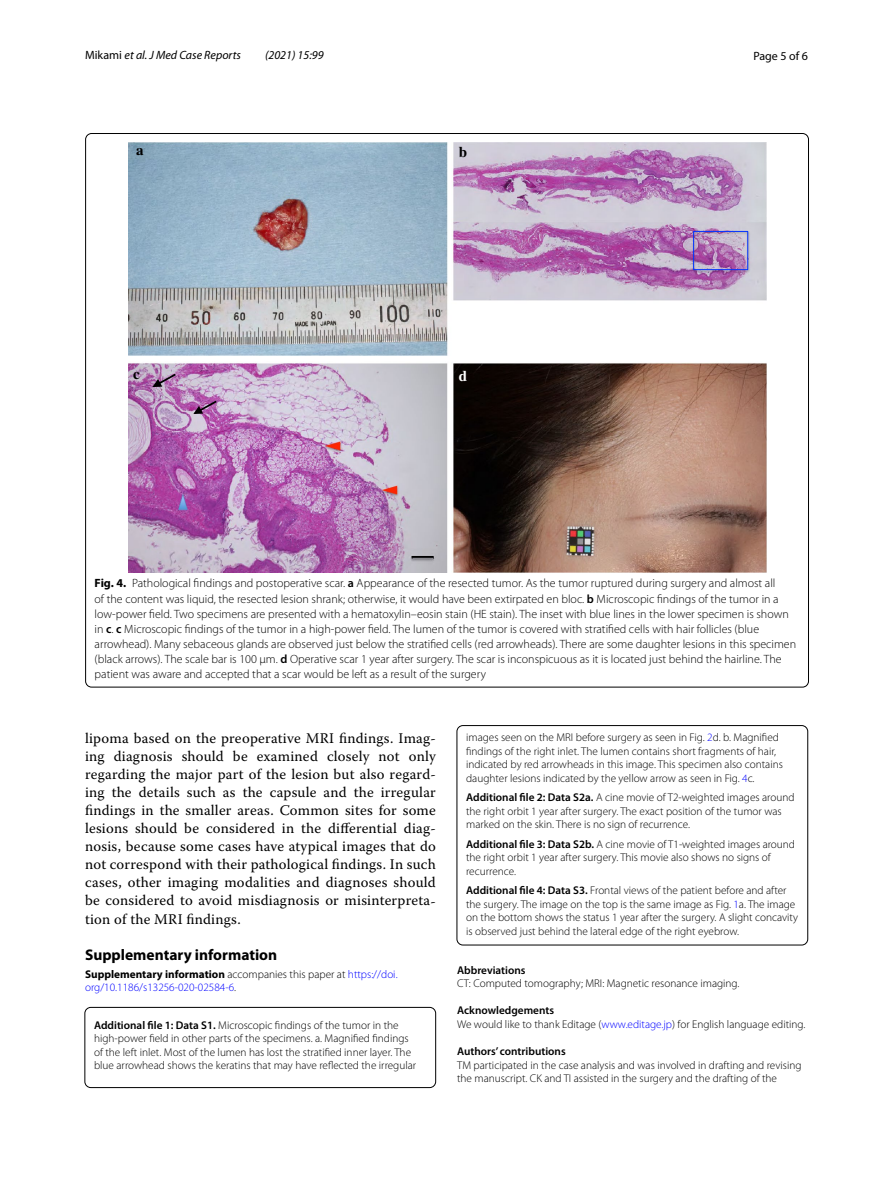
<style>
.page{position:relative;width:893px;height:1187px;background:#fff}
.page>*{position:absolute;margin:0;border:0;box-sizing:border-box;transform-origin:0 0}
.t1{font:700 15.45px "Myriad Pro";color:#000}
.t2{font:700 15px "Times";color:#000}
.t3{font:700 15px "Times";color:#fff}
.t4{font:14.7px/18px "Warnock Pro";letter-spacing:.015em;color:#000;text-align:justify}
.t5{font:300 12px/15px "Myriad Pro";color:#000}
.t6{font:italic 12px "Myriad Pro";color:#000}
.t7{font:12px "Myriad Pro";color:#000}
.t8{font:300 11.25px/13.5px "Myriad Pro";color:#000}
.t9{font:300 11.25px/13.5px "Myriad Pro";color:#00f}
.t10{font:600 11.25px "Myriad Pro";color:#000}
.s1{font-style:normal}
.s2{font-weight:700}
.s3{font-weight:600}
.s4{font-weight:700;color:#000}
.s5{color:#000}
.s6{color:#00f}
</style>
<div class="page">
<div style="left:85px;top:1007px;width:351px;height:80px;border:1px solid #000;border-radius:6px"></div>
<div style="left:457px;top:725px;width:351px;height:220px;border:1px solid #000;border-radius:6px"></div>
<img style="left:128px;top:143px;width:638px;height:429px">
<svg style="left:412px;top:556px;width:22px;height:1px"></svg>
<div style="left:693px;top:231px;width:55px;height:39px;border:1px solid #0433ff"></div>
<svg style="left:193px;top:399px;width:26px;height:16px"></svg>
<svg style="left:152px;top:372px;width:26px;height:16px"></svg>
<p class="t6" style="left:85px;top:48px;width:157px"><span class="s1">Mikami</span> et al. J Med Case Reports</p>
<p class="t6" style="left:265px;top:48px;width:60px">(2021) 15:99</p>
<p class="t7" style="left:753px;top:48px;width:56px">Page 5 of 6</p>
<h2 class="t2" style="left:136px;top:141px;width:9px">a</h2>
<h2 class="t2" style="left:459px;top:143px;width:10px">b</h2>
<h2 class="t2" style="left:133px;top:364px;width:8px">c</h2>
<h2 class="t3" style="left:459px;top:367px;width:10px">d</h2>
<p class="t5" style="left:95px;top:576px;width:703px"><span class="s2">Fig. 4.</span> Pathological findings and postoperative scar. <span class="s3">a</span> Appearance of the resected tumor. As the tumor ruptured during surgery and almost all<br>of the content was liquid, the resected lesion shrank; otherwise, it would have been extirpated en bloc. <span class="s3">b</span> Microscopic findings of the tumor in a low-power field. Two specimens are presented with a hematoxylin–eosin stain (HE stain). The inset with blue lines in the lower specimen is shown in <span class="s3">c</span>. <span class="s3">c</span> Microscopic findings of the tumor in a high-power field. The lumen of the tumor is covered with stratified cells with hair follicles (blue arrowhead). Many sebaceous glands are observed just below the stratified cells (red arrowheads). There are some daughter lesions in this specimen (black arrows). The scale bar is 100 μm. <span class="s3">d</span> Operative scar 1 year after surgery. The scar is inconspicuous as it is located just behind the hairline. The patient was aware and accepted that a scar would be left as a result of the surgery</p>
<p class="t4" style="left:85px;top:729px;width:352px">lipoma based on the preoperative MRI findings. Imag&shy;ing diagnosis should be examined closely not only regarding the major part of the lesion but also regard&shy;ing the details such as the capsule and the irregular findings in the smaller areas. Common sites for some lesions should be considered in the differential diag&shy;nosis, because some cases have atypical images that do not correspond with their pathological findings. In such cases, other imaging modalities and diagnoses should be considered to avoid misdiagnosis or misinterpreta&shy;tion of the MRI findings.</p>
<h1 class="t1" style="left:85px;top:944px;width:194px">Supplementary information</h1>
<p class="t9" style="left:85px;top:967px;width:314px"><span class="s4">Supplementary information</span> <span class="s5">accompanies this paper at</span> https://doi. org/10.1186/s13256-020-02584-6<span class="s5">.</span></p>
<p class="t8" style="left:94px;top:1018px;width:324px"><span class="s3">Additional file 1: Data S1.</span> Microscopic findings of the tumor in the high-power field in other parts of the specimens. a. Magnified findings of the left inlet. Most of the lumen has lost the stratified inner layer. The blue arrowhead shows the keratins that may have reflected the irregular</p>
<p class="t8" style="left:466px;top:731px;width:318px">images seen on the MRI before surgery as seen in Fig. <span class="s6">2</span>d. b. Magnified findings of the right inlet. The lumen contains short fragments of hair, indicated by red arrowheads in this image. This specimen also contains daughter lesions indicated by the yellow arrow as seen in Fig. <span class="s6">4</span>c.</p>
<p class="t8" style="left:466px;top:791px;width:330px"><span class="s3">Additional file 2: Data S2a.</span> A cine movie of T2-weighted images around the right orbit 1 year after surgery. The exact position of the tumor was marked on the skin. There is no sign of recurrence.</p>
<p class="t8" style="left:466px;top:837px;width:330px"><span class="s3">Additional file 3: Data S2b.</span> A cine movie of T1-weighted images around the right orbit 1 year after surgery. This movie also shows no signs of recurrence.</p>
<p class="t8" style="left:466px;top:884px;width:334px"><span class="s3">Additional file 4: Data S3.</span> Frontal views of the patient before and after the surgery. The image on the top is the same image as Fig. <span class="s6">1</span>a. The image on the bottom shows the status 1 year after the surgery. A slight concavity is observed just behind the lateral edge of the right eyebrow.</p>
<p class="t10" style="left:457px;top:962px;width:70px">Abbreviations</p>
<p class="t8" style="left:457px;top:977px;width:284px">CT: Computed tomography; MRI: Magnetic resonance imaging.</p>
<p class="t8" style="left:457px;top:1004px;width:350px"><span class="s3">Acknowledgements<br></span>We would like to thank Editage (<span class="s6">www.editage.jp</span>) for English language editing.</p>
<p class="t10" style="left:457px;top:1043px;width:110px">Authors’ contributions</p>
<p class="t8" style="left:457px;top:1058px;width:346px">TM participated in the case analysis and was involved in drafting and revising the manuscript. CK and TI assisted in the surgery and the drafting of the</p>
</div>
